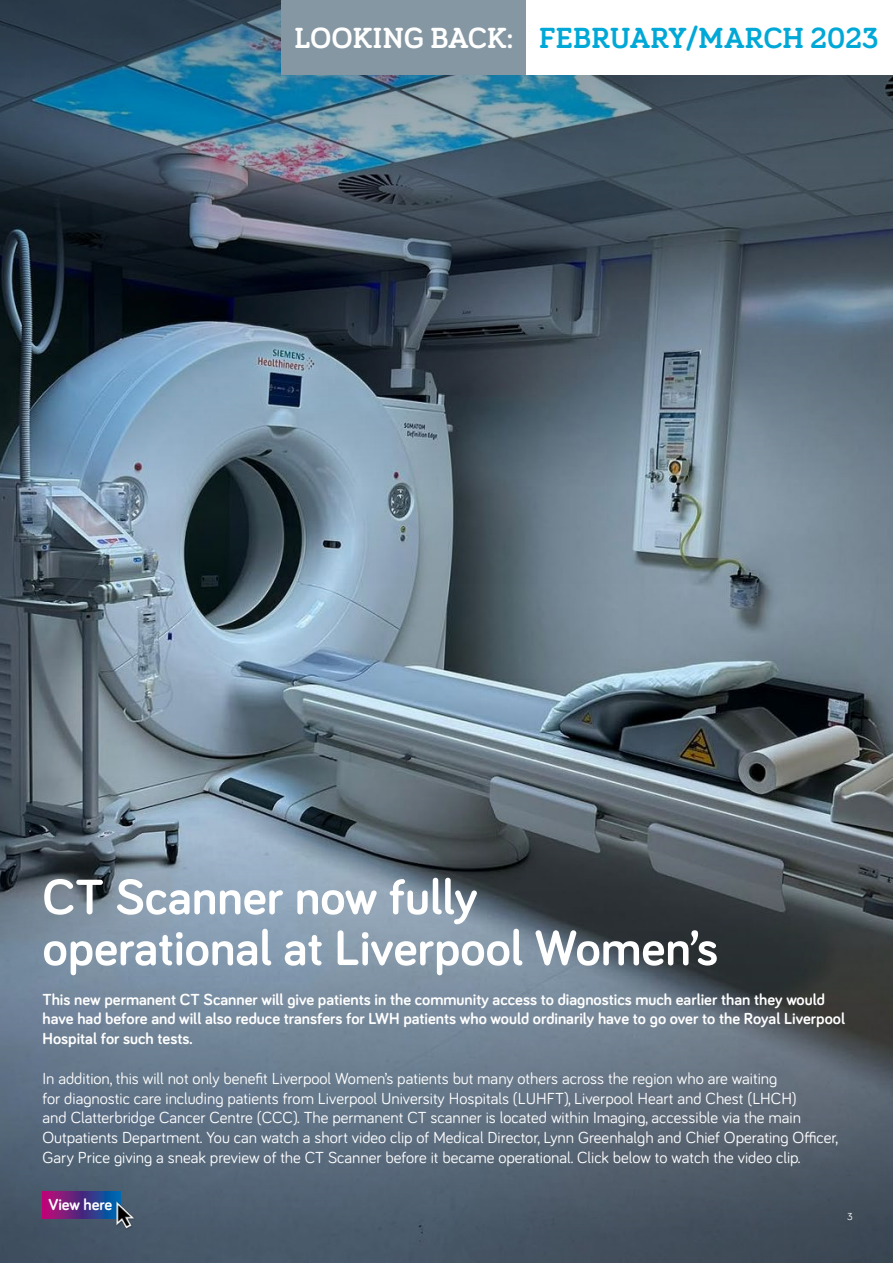
<style>
.page{position:relative;width:893px;height:1263px;background:#fff}
.page>*{position:absolute;margin:0;border:0;box-sizing:border-box;transform-origin:0 0}
.t1{font:700 51px/51px "Bariol";color:#fff}
.t2{font:700 30px "Bariol Serif";color:#00a8d7}
.t3{font:16.5px/19.8px "Bariol";color:#fff}
.t4{font:700 16.5px/19.8px "Bariol";color:#fff}
.t5{font:10.5px "Bariol";color:#fff}
.s1{color:#fff}
</style>
<div class="page">
<img style="left:0;top:583px;width:893px;height:97px">
<svg style="left:0;top:680px;width:893px;height:583px;background:#5f6e7b"></svg>
<img style="left:0;top:0;width:893px;height:583px">
<div style="left:43px;top:1191px;width:78px;height:28px;background:linear-gradient(to right,#ba006a,#0062a8)"></div>
<img style="left:113px;top:1198px;width:23px;height:33px">
<div style="left:282px;top:0;width:244px;height:74px;background:#8597a3"></div>
<div style="left:526px;top:0;width:367px;height:74px;background:#fff"></div>
<h2 class="t2" style="left:294px;top:17px;width:586px"><span class="s1">LOOKING BACK:</span> FEBRUARY/MARCH 2023</h2>
<h1 class="t1" style="left:43px;top:869px;width:677px">CT Scanner now fully operational at Liverpool Women’s</h1>
<p class="t4" style="left:43px;top:988px;width:804px">This new permanent CT Scanner will give patients in the community access to diagnostics much earlier than they would have had before and will also reduce transfers for LWH patients who would ordinarily have to go over to the Royal Liverpool<br>Hospital for such tests.</p>
<p class="t3" style="left:43px;top:1068px;width:797px">In addition, this will not only benefit Liverpool Women’s patients but many others across the region who are waiting<br>for diagnostic care including patients from Liverpool University Hospitals (LUHFT), Liverpool Heart and Chest (LHCH)<br>and Clatterbridge Cancer Centre (CCC). The permanent CT scanner is located within Imaging, accessible via the main Outpatients Department. You can watch a short video clip of Medical Director, Lynn Greenhalgh and Chief Operating Officer, Gary Price giving a sneak preview of the CT Scanner before it became operational. Click below to watch the video clip.</p>
<p class="t4" style="left:48px;top:1194px;width:65px">View here</p>
<p class="t5" style="left:847px;top:1210px;width:7px">3</p>
</div>
